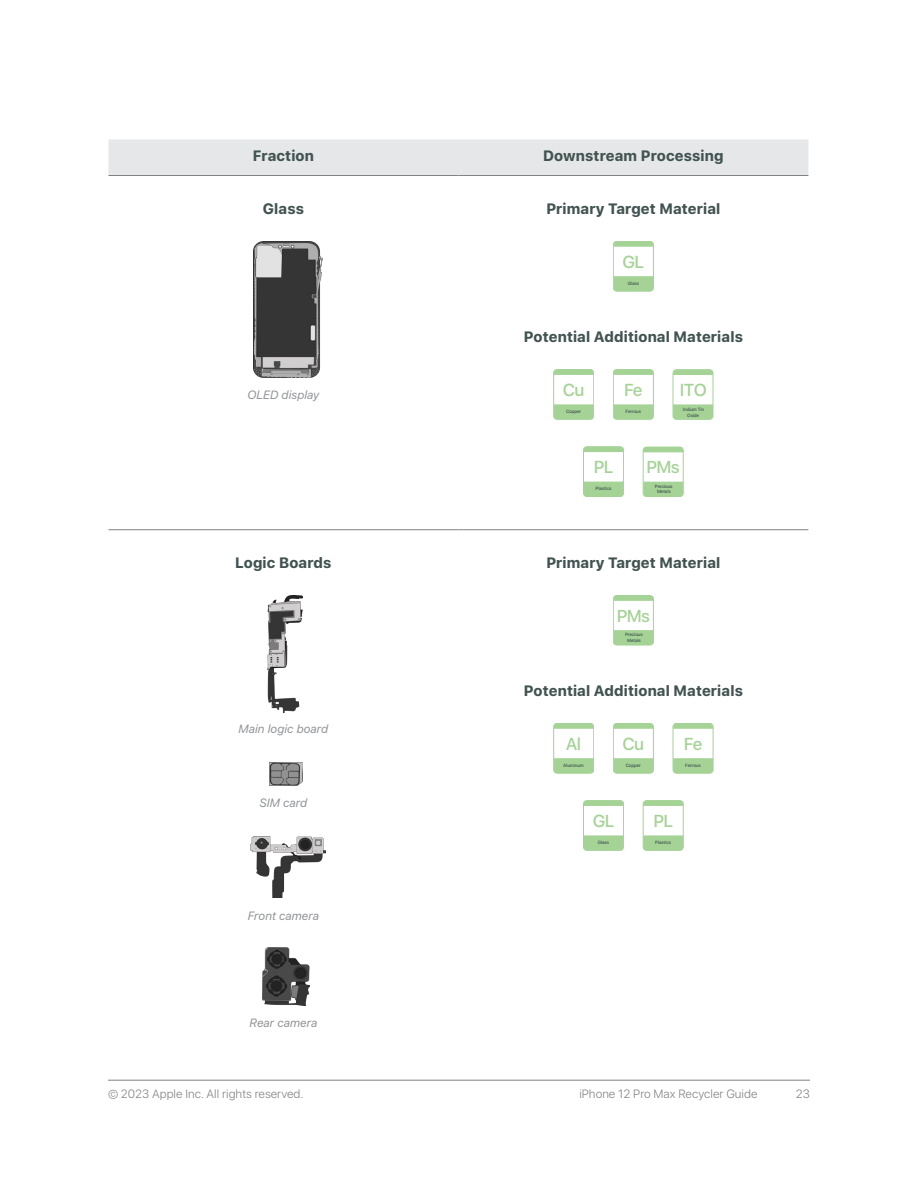
<style>
.page{position:relative;width:918px;height:1188px;background:#fff}
.page>*{position:absolute;margin:0;border:0;box-sizing:border-box;transform-origin:0 0}
.t1{font:500 17.25px "SF Hello";letter-spacing:-.04em;color:#a5d396}
.Table_Header{font:700 15px "SF Hello";letter-spacing:.01em;color:#415350}
.Table_Header__potent{font:700 15px "SF Hello";letter-spacing:.01em;color:#415350}
.t2{font:300 12px "SF Hello";color:#808285}
.Table_Object_Descrip{font:italic 12px "SF Hello";color:#939598}
.t3{font:500 4.65px/5.7px "SF Hello";letter-spacing:-.02em;color:#41524f;text-align:center}
</style>
<div class="page">
<hr style="left:108px;top:1080px;width:702px;height:1px;background:#808285">
<div style="left:108px;top:140px;width:700px;height:35px;background:#e6e7e9"></div>
<hr style="left:458px;top:175px;width:350px;height:1px;background:#808285">
<hr style="left:108px;top:175px;width:350px;height:1px;background:#808285">
<hr style="left:108px;top:529px;width:350px;height:1px;background:#808285">
<hr style="left:458px;top:529px;width:350px;height:1px;background:#808285">
<img style="left:254px;top:241px;width:68px;height:137px">
<svg style="left:613px;top:276px;width:41px;height:15px"></svg>
<svg style="left:613px;top:241px;width:41px;height:6px"></svg>
<div style="left:613px;top:241px;width:41px;height:50px;border:1px solid #a5d396;border-radius:3px"></div>
<svg style="left:555px;top:404px;width:39px;height:16px"></svg>
<svg style="left:554px;top:369px;width:40px;height:6px"></svg>
<div style="left:553px;top:369px;width:41px;height:51px;border:1px solid #a5d396;border-radius:3px"></div>
<svg style="left:613px;top:404px;width:39px;height:16px"></svg>
<svg style="left:613px;top:369px;width:41px;height:6px"></svg>
<div style="left:613px;top:369px;width:41px;height:51px;border:1px solid #a5d396;border-radius:3px"></div>
<svg style="left:673px;top:404px;width:40px;height:16px"></svg>
<svg style="left:673px;top:369px;width:40px;height:6px"></svg>
<div style="left:673px;top:369px;width:40px;height:51px;border:1px solid #a5d396;border-radius:3px"></div>
<svg style="left:583px;top:481px;width:41px;height:16px"></svg>
<svg style="left:583px;top:447px;width:41px;height:5px"></svg>
<div style="left:583px;top:447px;width:41px;height:50px;border:1px solid #a5d396;border-radius:3px"></div>
<svg style="left:643px;top:481px;width:40px;height:16px"></svg>
<svg style="left:643px;top:447px;width:40px;height:6px"></svg>
<div style="left:643px;top:447px;width:40px;height:50px;border:1px solid #a5d396;border-radius:3px"></div>
<img style="left:267px;top:595px;width:35px;height:117px">
<img style="left:270px;top:763px;width:33px;height:23px">
<img style="left:251px;top:836px;width:74px;height:62px">
<img style="left:263px;top:948px;width:46px;height:58px">
<svg style="left:613px;top:630px;width:41px;height:15px"></svg>
<svg style="left:613px;top:595px;width:41px;height:6px"></svg>
<div style="left:613px;top:595px;width:41px;height:50px;border:1px solid #a5d396;border-radius:3px"></div>
<svg style="left:553px;top:758px;width:41px;height:15px"></svg>
<svg style="left:553px;top:723px;width:41px;height:6px"></svg>
<div style="left:553px;top:723px;width:41px;height:50px;border:1px solid #a5d396;border-radius:3px"></div>
<svg style="left:613px;top:758px;width:41px;height:15px"></svg>
<svg style="left:613px;top:723px;width:41px;height:6px"></svg>
<div style="left:613px;top:723px;width:41px;height:50px;border:1px solid #a5d396;border-radius:3px"></div>
<svg style="left:673px;top:758px;width:40px;height:15px"></svg>
<svg style="left:673px;top:723px;width:40px;height:6px"></svg>
<div style="left:673px;top:723px;width:40px;height:50px;border:1px solid #a5d396;border-radius:3px"></div>
<svg style="left:583px;top:835px;width:41px;height:16px"></svg>
<svg style="left:583px;top:800px;width:41px;height:6px"></svg>
<div style="left:583px;top:800px;width:41px;height:51px;border:1px solid #a5d396;border-radius:3px"></div>
<svg style="left:643px;top:835px;width:40px;height:16px"></svg>
<svg style="left:643px;top:800px;width:40px;height:6px"></svg>
<div style="left:643px;top:800px;width:40px;height:51px;border:1px solid #a5d396;border-radius:3px"></div>
<p class="Table_Header" style="left:253px;top:147px;width:63px">Fraction</p>
<p class="Table_Header" style="left:543px;top:147px;width:182px">Downstream Processing</p>
<p class="Table_Header" style="left:263px;top:200px;width:43px">Glass</p>
<p class="Table_Header" style="left:546px;top:200px;width:176px">Primary Target Material</p>
<p class="t1" style="left:623px;top:252px;width:23px">GL</p>
<p class="t3" style="left:628px;top:281px;width:13px">Glass</p>
<p class="Table_Object_Descrip" style="left:247px;top:386px;width:73px">OLED display</p>
<p class="Table_Header" style="left:235px;top:554px;width:98px">Logic Boards</p>
<p class="Table_Object_Descrip" style="left:239px;top:720px;width:91px">Main logic board</p>
<p class="Table_Object_Descrip" style="left:260px;top:794px;width:49px">SIM card</p>
<p class="Table_Object_Descrip" style="left:248px;top:907px;width:73px">Front camera</p>
<p class="Table_Object_Descrip" style="left:249px;top:1014px;width:69px">Rear camera</p>
<p class="Table_Header__potent" style="left:524px;top:328px;width:221px">Potential Additional Materials</p>
<p class="t1" style="left:563px;top:380px;width:23px">Cu</p>
<p class="t3" style="left:566px;top:409px;width:17px">Copper</p>
<p class="t1" style="left:624px;top:380px;width:20px">Fe</p>
<p class="t3" style="left:626px;top:409px;width:17px">Ferrous</p>
<p class="t1" style="left:680px;top:380px;width:29px">ITO</p>
<p class="t3" style="left:683px;top:407px;width:23px">Indium Tin<br>Oxide</p>
<p class="t1" style="left:594px;top:457px;width:21px">PL</p>
<p class="t3" style="left:596px;top:486px;width:17px">Plastics</p>
<p class="t1" style="left:647px;top:457px;width:35px">PMs</p>
<p class="t3" style="left:655px;top:483px;width:19px">Precious<br>Metals</p>
<p class="Table_Header" style="left:546px;top:554px;width:176px">Primary Target Material</p>
<p class="t1" style="left:617px;top:606px;width:35px">PMs</p>
<p class="t3" style="left:625px;top:632px;width:19px">Precious<br>Metals</p>
<p class="Table_Header__potent" style="left:524px;top:682px;width:221px">Potential Additional Materials</p>
<p class="t1" style="left:566px;top:734px;width:17px">Al</p>
<p class="t3" style="left:563px;top:763px;width:22px">Aluminum</p>
<p class="t1" style="left:623px;top:734px;width:23px">Cu</p>
<p class="t3" style="left:626px;top:763px;width:17px">Copper</p>
<p class="t1" style="left:684px;top:734px;width:20px">Fe</p>
<p class="t3" style="left:685px;top:763px;width:17px">Ferrous</p>
<p class="t1" style="left:593px;top:811px;width:23px">GL</p>
<p class="t3" style="left:598px;top:840px;width:13px">Glass</p>
<p class="t1" style="left:653px;top:811px;width:21px">PL</p>
<p class="t3" style="left:655px;top:840px;width:17px">Plastics</p>
<h3 class="t2" style="left:108px;top:1087px;width:197px">© 2023 Apple Inc. All rights reserved.</h3>
<h3 class="t2" style="left:579px;top:1087px;width:180px">iPhone 12 Pro Max Recycler Guide</h3>
<h3 class="t2" style="left:796px;top:1087px;width:16px">23</h3>
</div>
